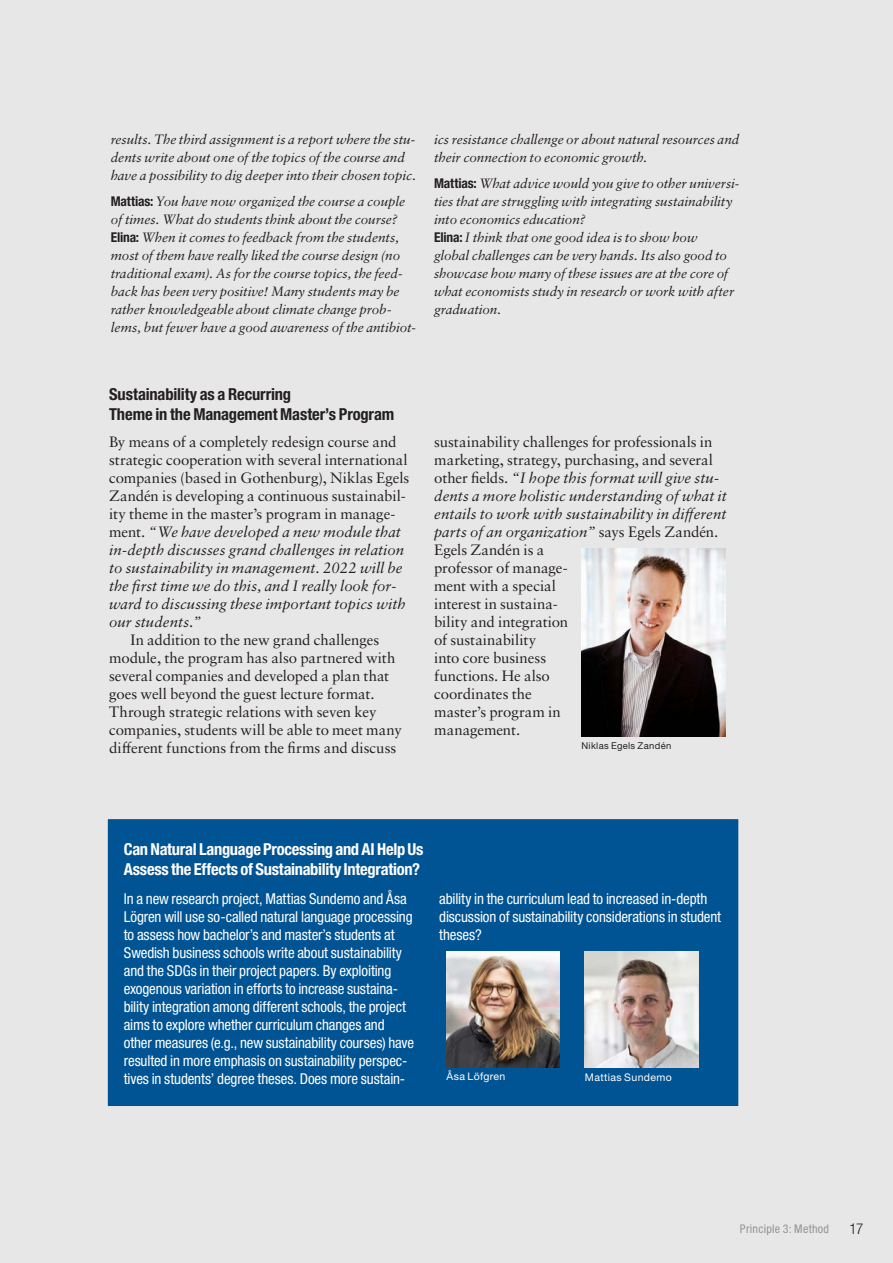
<style>
.page{position:relative;width:893px;height:1263px;background:#e8e7e7}
.page>*{position:absolute;margin:0;border:0;box-sizing:border-box;transform-origin:0 0}
.HDL_intro{font:700 condensed 16.5px/19.5px "Helvetica Neue LT Pro";letter-spacing:-.02em;color:#fff}
.HDL_intro-2{font:700 condensed 16.5px/19.5px "Helvetica Neue LT Pro";letter-spacing:-.01em;color:#231f20}
.HDL_foreword{font:15px/18px "Sabon LT Pro";letter-spacing:-.005em;color:#231f20}
.HDL_foreword-2{font:condensed 15px/18px "Helvetica Neue LT Pro";letter-spacing:-.01em;color:#fff}
.t1{font:300 condensed 15px "Helvetica Neue LT Std";color:#231f20}
.HDL_foreword-3{font:italic 13.5px/18px "Sabon LT Pro";letter-spacing:-.005em;color:#231f20}
.HDL_intro-3{font:condensed 12px "Helvetica Neue LT Std";letter-spacing:.025em;color:#939598}
.HDL_intro-4{font:10.5px "Helvetica Neue LT Std";letter-spacing:.035em;color:#fff}
.HDL_intro-5{font:9.45px "Helvetica Neue LT Std";letter-spacing:.035em;color:#231f20}
.s1{font-family:"Helvetica Neue LT Pro";font-weight:700;font-style:normal;font-stretch:condensed}
.s2{font-style:italic}
</style>
<div class="page">
<div style="left:107px;top:818px;width:632px;height:289px;background:#015494;border:1px solid #e6e7e9"></div>
<img style="left:581px;top:548px;width:145px;height:188px">
<img style="left:447px;top:951px;width:113px;height:116px">
<img style="left:585px;top:951px;width:113px;height:116px">
<p class="HDL_foreword-3" style="left:111px;top:130px;width:307px">results. The third assignment is a report where the stu&shy;dents write about one of the topics of the course and have a possibility to dig deeper into their chosen topic.</p>
<p class="HDL_foreword-3" style="left:111px;top:192px;width:296px"><span class="s1">Mattias:</span> You have now organized the course a couple of times. What do students think about the course?</p>
<p class="HDL_foreword-3" style="left:111px;top:228px;width:307px"><span class="s1">Elina:</span> When it comes to feedback from the students, most of them have really liked the course design (no traditional exam). As for the course topics, the feed&shy;back has been very positive! Many students may be rather knowledgeable about climate change prob&shy;lems, but fewer have a good awareness of the antibiot-</p>
<p class="HDL_foreword-3" style="left:434px;top:130px;width:307px">ics resistance challenge or about natural resources and their connection to economic growth.</p>
<p class="HDL_foreword-3" style="left:434px;top:174px;width:307px"><span class="s1">Mattias:</span> What advice would you give to other universi&shy;ties that are struggling with integrating sustainability into economics education?</p>
<p class="HDL_foreword-3" style="left:434px;top:228px;width:302px"><span class="s1">Elina:</span> I think that one good idea is to show how global challenges can be very hands. Its also good to showcase how many of these issues are at the core of what economists study in research or work with after graduation.</p>
<p class="HDL_intro-2" style="left:109px;top:385px;width:287px">Sustainability as a Recurring<br>Theme in the Management Master’s Program</p>
<p class="HDL_foreword" style="left:109px;top:432px;width:302px">By means of a completely redesign course and strategic cooperation with several international companies (based in Gothenburg), Niklas Egels Zandén is developing a continuous sustainabil&shy;ity theme in the master’s program in manage&shy;ment. <span class="s2">“We have developed a new module that in-depth discusses grand challenges in relation to sustainability in management. 2022 will be the first time we do this, and I really look for&shy;ward to discussing these important topics with our students.”</span></p>
<p class="HDL_foreword" style="left:109px;top:630px;width:294px;text-indent:21px">In addition to the new grand challenges module, the program has also partnered with several companies and developed a plan that goes well beyond the guest lecture format.<br>Through strategic relations with seven key companies, students will be able to meet many different functions from the firms and discuss</p>
<p class="HDL_foreword" style="left:434px;top:432px;width:294px">sustainability challenges for professionals in marketing, strategy, purchasing, and several other fields. <span class="s2">“I hope this format will give stu&shy;dents a more holistic understanding of what it entails to work with sustainability in different parts of an organization”</span> says Egels Zandén.<br>Egels Zandén is a<br>professor of manage-<br>ment with a special<br>interest in sustaina-<br>bility and integration<br>of sustainability<br>into core business<br>functions. He also<br>coordinates the<br>master’s program in<br>management.</p>
<p class="HDL_intro-5" style="left:581px;top:740px;width:91px">Niklas Egels Zandén</p>
<p class="HDL_intro" style="left:124px;top:840px;width:301px">Can Natural Language Processing and AI Help Us<br>Assess the Effects of Sustainability Integration?</p>
<p class="HDL_foreword-2" style="left:124px;top:890px;width:292px">In a new research project, Mattias Sundemo and Åsa Lögren will use so-called natural language processing to assess how bachelor’s and master’s students at Swedish business schools write about sustainability and the SDGs in their project papers. By exploiting exogenous variation in efforts to increase sustaina&shy;bility integration among different schools, the project aims to explore whether curriculum changes and other measures (e.g., new sustainability courses) have resulted in more emphasis on sustainability perspec&shy;tives in students’ degree theses. Does more sustain-</p>
<p class="HDL_foreword-2" style="left:439px;top:890px;width:283px">ability in the curriculum lead to increased in-depth discussion of sustainability considerations in student theses?</p>
<p class="HDL_intro-4" style="left:447px;top:1070px;width:60px">Åsa Löfgren</p>
<p class="HDL_intro-4" style="left:585px;top:1071px;width:88px">Mattias Sundemo</p>
<p class="HDL_intro-3" style="left:740px;top:1222px;width:91px">Principle 3: Method</p>
<p class="t1" style="left:850px;top:1220px;width:15px">17</p>
</div>
